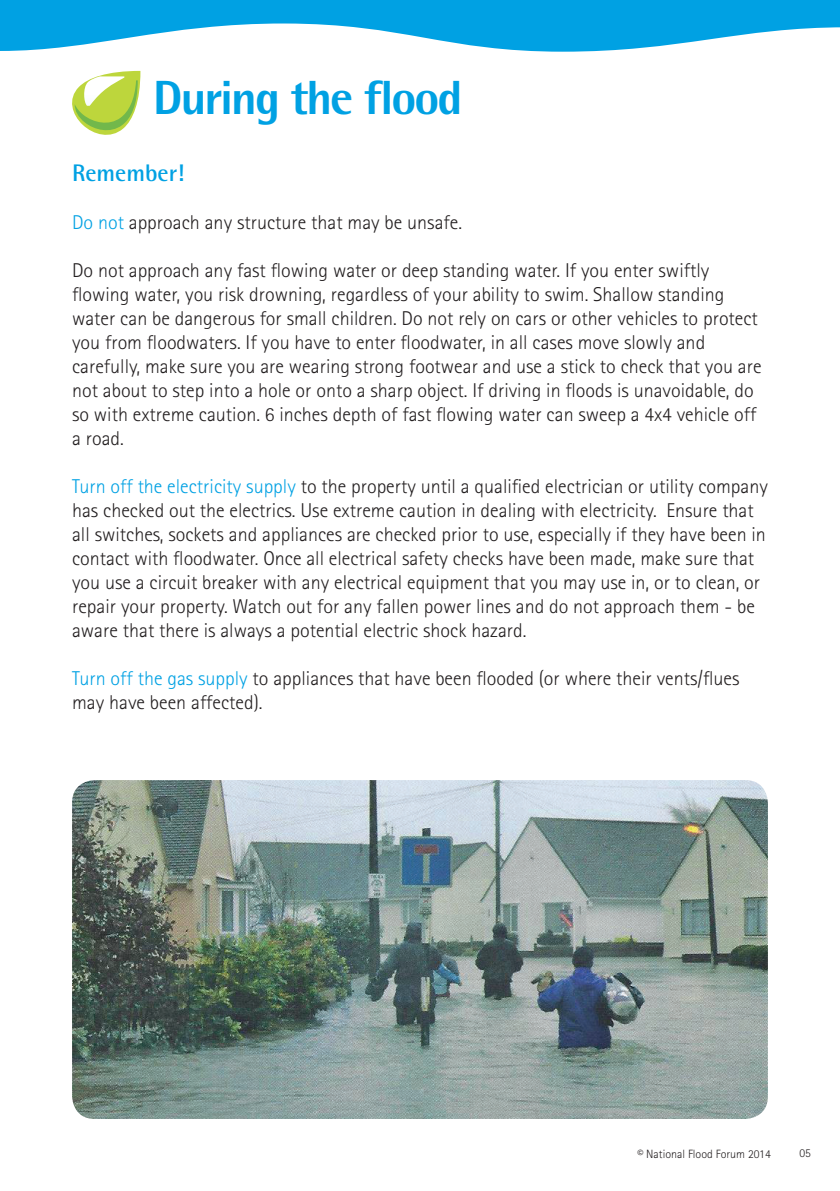
<style>
.page{position:relative;width:840px;height:1191px;background:#fff}
.page>*{position:absolute;margin:0;border:0;box-sizing:border-box;transform-origin:0 0}
.t1{font:800 48px "Rotis Semi Sans Std";letter-spacing:-.04em;color:#00a1e3}
.t2{font:700 24px "Rotis Semi Sans Std";color:#00a1e3}
.t3{font:300 20px/24px "Rotis Sans Serif Std";color:#231f20}
.t4{font:300 12px "Rotis Sans Serif Std";color:#231f20}
.s1{color:#00a1e3}
</style>
<div class="page">
<svg style="left:72px;top:71px;width:68px;height:64px"></svg>
<svg style="left:0;top:0;width:839px;height:52px;fill:#00a1e3"></svg>
<img style="left:72px;top:780px;width:695px;height:339px">
<h1 class="t1" style="left:153px;top:67px;width:310px">During the flood</h1>
<p class="t2" style="left:72px;top:158px;width:114px">Remember!</p>
<p class="t3" style="left:72px;top:210px;width:391px"><span class="s1">Do not</span> approach any structure that may be unsafe.</p>
<p class="t3" style="left:72px;top:258px;width:690px">Do not approach any fast flowing water or deep standing water. If you enter swiftly flowing water, you risk drowning, regardless of your ability to swim. Shallow standing water can be dangerous for small children. Do not rely on cars or other vehicles to protect you from floodwaters. If you have to enter floodwater, in all cases move slowly and carefully, make sure you are wearing strong footwear and use a stick to check that you are not about to step into a hole or onto a sharp object. If driving in floods is unavoidable, do so with extreme caution. 6 inches depth of fast flowing water can sweep a 4x4 vehicle off a road.</p>
<p class="t3" style="left:72px;top:474px;width:697px"><span class="s1">Turn off the electricity supply</span> to the property until a qualified electrician or utility company has checked out the electrics. Use extreme caution in dealing with electricity. Ensure that all switches, sockets and appliances are checked prior to use, especially if they have been in contact with floodwater. Once all electrical safety checks have been made, make sure that you use a circuit breaker with any electrical equipment that you may use in, or to clean, or repair your property. Watch out for any fallen power lines and do not approach them - be aware that there is always a potential electric shock hazard.</p>
<p class="t3" style="left:72px;top:666px;width:668px"><span class="s1">Turn off the gas supply</span> to appliances that have been flooded (or where their vents/flues may have been affected).</p>
<p class="t4" style="left:637px;top:1147px;width:135px">© National Flood Forum 2014</p>
<p class="t4" style="left:799px;top:1146px;width:13px">05</p>
</div>
